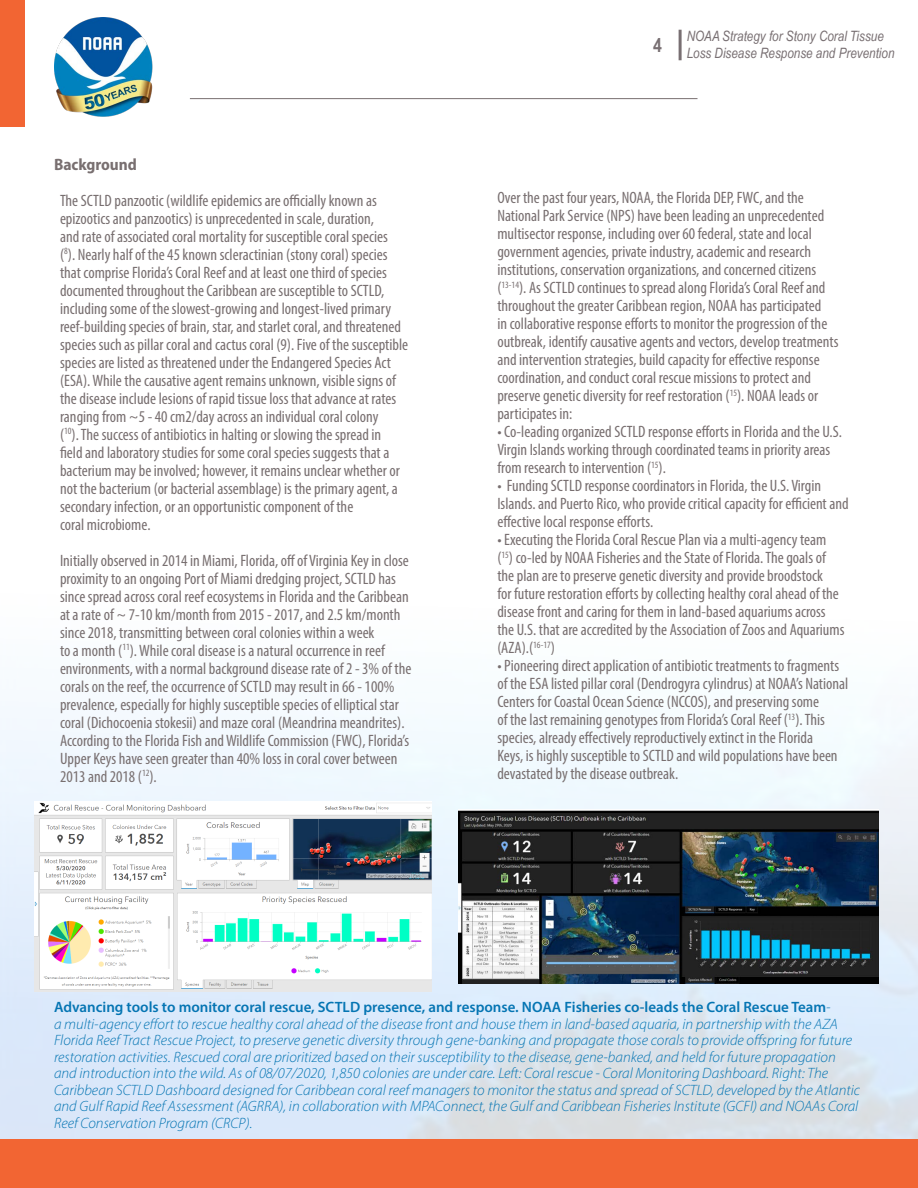
<style>
.page{position:relative;width:918px;height:1188px;background:#fff}
.page>*{position:absolute;margin:0;border:0;box-sizing:border-box;transform-origin:0 0}
.t1{font:700 19.5px "Arial Narrow";color:#786f72}
.t2{font:condensed 16.5px/18px "Myriad Pro";color:#786f70}
.t3{font:700 semi-condensed 16.5px "Myriad Pro";color:#786f70}
.t4{font:italic 300 15px/16.5px "Myriad Pro";color:#0575b3}
.t5{font:italic 14.25px/16.5px "Arial Narrow";color:#786f72}
.s1{font-weight:600;font-style:normal}
</style>
<div class="page">
<img style="left:54px;top:18px;width:99px;height:99px">
<img style="left:0;top:706px;width:918px;height:435px">
<img style="left:34px;top:801px;width:398px;height:190px">
<img style="left:458px;top:809px;width:420px;height:174px">
<hr style="left:679px;top:30px;width:3px;height:30px;background:#786f72">
<div style="left:1px;top:1139px;width:917px;height:49px;background:#f26533"></div>
<hr style="left:190px;top:98px;width:507px;height:1px;background:#786f70">
<div style="left:0;top:1px;width:25px;height:126px;background:#f26533"></div>
<p class="t3" style="left:54px;top:154px;width:85px">Background</p>
<p class="t2" style="left:60px;top:191px;width:350px">The SCTLD panzootic (wildlife epidemics are officially known as epizootics and panzootics) is unprecedented in scale, duration,<br>and rate of associated coral mortality for susceptible coral species<br>(<sup>8</sup>). Nearly half of the 45 known scleractinian (stony coral) species that comprise Florida’s Coral Reef and at least one third of species documented throughout the Caribbean are susceptible to SCTLD, including some of the slowest-growing and longest-lived primary reef-building species of brain, star, and starlet coral, and threatened species such as pillar coral and cactus coral (9). Five of the susceptible species are listed as threatened under the Endangered Species Act (ESA). While the causative agent remains unknown, visible signs of the disease include lesions of rapid tissue loss that advance at rates ranging from ~5 - 40 cm2/day across an individual coral colony<br>(<sup>10</sup>). The success of antibiotics in halting or slowing the spread in<br>field and laboratory studies for some coral species suggests that a bacterium may be involved; however, it remains unclear whether or not the bacterium (or bacterial assemblage) is the primary agent, a secondary infection, or an opportunistic component of the<br>coral microbiome.</p>
<p class="t2" style="left:60px;top:551px;width:353px">Initially observed in 2014 in Miami, Florida, off of Virginia Key in close proximity to an ongoing Port of Miami dredging project, SCTLD has since spread across coral reef ecosystems in Florida and the Caribbean at a rate of ~ 7-10 km/month from 2015 - 2017, and 2.5 km/month since 2018, transmitting between coral colonies within a week<br>to a month (<sup>11</sup>). While coral disease is a natural occurrence in reef environments, with a normal background disease rate of 2 - 3% of the corals on the reef, the occurrence of SCTLD may result in 66 - 100% prevalence, especially for highly susceptible species of elliptical star coral (Dichocoenia stokesii) and maze coral (Meandrina meandrites).<br>According to the Florida Fish and Wildlife Commission (FWC), Florida’s Upper Keys have seen greater than 40% loss in coral cover between 2013 and 2018 (<sup>12</sup>).</p>
<p class="t1" style="left:653px;top:30px;width:10px">4</p>
<p class="t5" style="left:687px;top:28px;width:209px">NOAA Strategy for Stony Coral Tissue<br>Loss Disease Response and Prevention</p>
<p class="t2" style="left:497px;top:189px;width:343px">Over the past four years, NOAA, the Florida DEP, FWC, and the National Park Service (NPS) have been leading an unprecedented multisector response, including over 60 federal, state and local government agencies, private industry, academic and research institutions, conservation organizations, and concerned citizens (<sup>13-14</sup>). As SCTLD continues to spread along Florida’s Coral Reef and throughout the greater Caribbean region, NOAA has participated<br>in collaborative response efforts to monitor the progression of the outbreak, identify causative agents and vectors, develop treatments and intervention strategies, build capacity for effective response coordination, and conduct coral rescue missions to protect and preserve genetic diversity for reef restoration (<sup>15</sup>). NOAA leads or participates in:</p>
<p class="t2" style="left:497px;top:423px;width:346px">• Co-leading organized SCTLD response efforts in Florida and the U.S.<br>Virgin Islands working through coordinated teams in priority areas from research to intervention (<sup>15</sup>).</p>
<p class="t2" style="left:497px;top:477px;width:353px">• Funding SCTLD response coordinators in Florida, the U.S. Virgin<br>Islands. and Puerto Rico, who provide critical capacity for efficient and effective local response efforts.</p>
<p class="t2" style="left:497px;top:531px;width:349px">• Executing the Florida Coral Rescue Plan via a multi-agency team (<sup>15</sup>) co-led by NOAA Fisheries and the State of Florida. The goals of the plan are to preserve genetic diversity and provide broodstock<br>for future restoration efforts by collecting healthy coral ahead of the disease front and caring for them in land-based aquariums across the U.S. that are accredited by the Association of Zoos and Aquariums (AZA).(<sup>16-17</sup>)</p>
<p class="t2" style="left:497px;top:657px;width:352px">• Pioneering direct application of antibiotic treatments to fragments of the ESA listed pillar coral (Dendrogyra cylindrus) at NOAA’s National Centers for Coastal Ocean Science (NCCOS), and preserving some<br>of the last remaining genotypes from Florida’s Coral Reef (<sup>13</sup>). This species, already effectively reproductively extinct in the Florida<br>Keys, is highly susceptible to SCTLD and wild populations have been devastated by the disease outbreak.</p>
<p class="t4" style="left:54px;top:999px;width:808px"><span class="s1">Advancing tools to monitor coral rescue, SCTLD presence, and response. NOAA Fisheries co-leads the Coral Rescue Team</span>-<br>a multi-agency effort to rescue healthy coral ahead of the disease front and house them in land-based aquaria, in partnership with the AZA Florida Reef Tract Rescue Project, to preserve genetic diversity through gene-banking and propagate those corals to provide offspring for future restoration activities. Rescued coral are prioritized based on their susceptibility to the disease, gene-banked, and held for future propagation and introduction into the wild. As of 08/07/2020, 1,850 colonies are under care. Left: Coral rescue - Coral Monitoring Dashboard. Right: The Caribbean SCTLD Dashboard designed for Caribbean coral reef managers to monitor the status and spread of SCTLD, developed by the Atlantic and Gulf Rapid Reef Assessment (AGRRA), in collaboration with MPAConnect, the Gulf and Caribbean Fisheries Institute (GCFI) and NOAAs Coral Reef Conservation Program (CRCP).</p>
</div>
